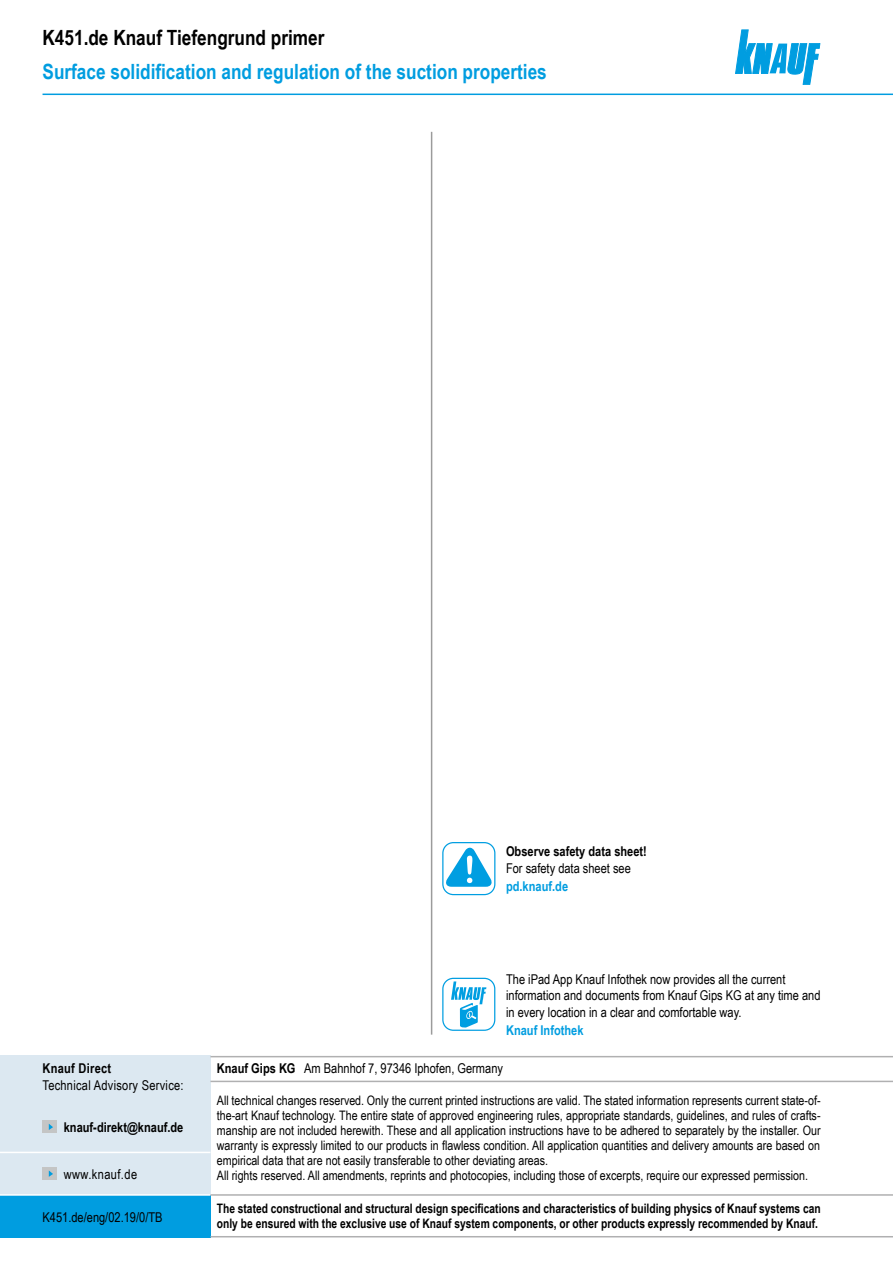
<style>
.page{position:relative;width:893px;height:1263px;background:#fff}
.page>*{position:absolute;margin:0;border:0;box-sizing:border-box;transform-origin:0 0}
.t1{font:700 21px "Arial Narrow";color:#009de0}
.t2{font:700 21px "Arial Narrow";color:#000}
.Piktogramm_Text_Dbl{font:13.5px/16.5px "Arial Narrow";color:#000}
.Piktogramm_Text_TB{font:700 13.5px "Arial Narrow";color:#000}
.Piktogramm_Text_Dbl-2{font:13.5px "Arial Narrow";letter-spacing:.02em;color:#000}
.Impressum_Drucknorm{font:13.5px "Arial Narrow";color:#000}
.Piktogramm_Text_TB-2{font:13.5px "Arial Narrow";color:#000}
.Link_Internet_cyan_D{font:700 13.5px "Arial Narrow";color:#009de0}
.Piktogramm_Text_Dbl-3{font:13.5px "Arial Narrow";letter-spacing:.03em;color:#000}
.Piktogramm_Text_TB-3{font:700 13.5px "Arial Narrow";letter-spacing:.02em;color:#000}
.Link_Internet_blau_T{font:700 13.5px "Arial Narrow";color:#009de0}
.t3{font:13.05px/15px "Arial Narrow";color:#000}
.t4{font:700 13.05px/15px "Arial Narrow";color:#000;scale:.96 1}
.s1{font-weight:700}
</style>
<div class="page">
<svg style="left:735px;top:30px;width:85px;height:54px"></svg>
<hr style="left:431px;top:132px;width:1px;height:903px;background:#9b9b9b">
<hr style="left:43px;top:94px;width:850px;height:1px;background:#009de0">
<div style="left:442px;top:978px;width:53px;height:53px;border:1px solid #009ee1;border-radius:11px"></div>
<svg style="left:451px;top:981px;width:35px;height:47px"></svg>
<div style="left:0;top:1195px;width:210px;height:42px;background:#009de0"></div>
<div style="left:0;top:1056px;width:210px;height:139px;background:#dce8f1"></div>
<div style="left:43px;top:1167px;width:14px;height:13px;background:#c4c5c5"></div>
<svg style="left:49px;top:1170px;width:4px;height:7px"></svg>
<div style="left:43px;top:1120px;width:14px;height:13px;background:#c4c5c5"></div>
<svg style="left:49px;top:1124px;width:4px;height:6px"></svg>
<hr style="left:0;top:1194px;width:210px;height:2px;background:#fff">
<hr style="left:0;top:1152px;width:210px;height:1px;background:#fff">
<hr style="left:210px;top:1194px;width:683px;height:2px;background:#b0b0b1">
<hr style="left:210px;top:1236px;width:683px;height:1px;background:#b0b0b1">
<hr style="left:210px;top:1056px;width:683px;height:1px;background:#b0b0b1">
<hr style="left:210px;top:1081px;width:683px;height:1px;background:#b0b0b1">
<div style="left:442px;top:842px;width:53px;height:53px;border:1px solid #009ee1;border-radius:11px"></div>
<svg style="left:445px;top:846px;width:48px;height:41px"></svg>
<h1 class="t2" style="left:43px;top:22px;width:283px">K451.de Knauf Tiefengrund primer</h1>
<h1 class="t1" style="left:43px;top:56px;width:506px">Surface solidification and regulation of the suction properties</h1>
<p class="Piktogramm_Text_TB" style="left:506px;top:841px;width:142px">Observe safety data sheet!</p>
<p class="Piktogramm_Text_TB-2" style="left:506px;top:858px;width:126px">For safety data sheet see</p>
<p class="Link_Internet_blau_T" style="left:506px;top:876px;width:64px">pd.knauf.de</p>
<p class="Piktogramm_Text_Dbl" style="left:506px;top:970px;width:316px">The iPad App Knauf Infothek now provides all the current information and documents from Knauf Gips KG at any time and in every location in a clear and comfortable way.</p>
<p class="Link_Internet_cyan_D" style="left:506px;top:1020px;width:79px">Knauf Infothek</p>
<p class="Piktogramm_Text_TB-3" style="left:43px;top:1058px;width:70px">Knauf Direct</p>
<p class="Piktogramm_Text_Dbl" style="left:217px;top:1060px;width:288px"><span class="s1">Knauf Gips KG</span> Am Bahnhof 7, 97346 Iphofen, Germany</p>
<p class="Piktogramm_Text_Dbl-2" style="left:43px;top:1075px;width:143px">Technical Advisory Service:</p>
<p class="Piktogramm_Text_TB" style="left:64px;top:1117px;width:121px">knauf-direkt@knauf.de</p>
<p class="Piktogramm_Text_Dbl-3" style="left:64px;top:1164px;width:75px">www.knauf.de</p>
<p class="Impressum_Drucknorm" style="left:43px;top:1207px;width:122px">K451.de/eng/02.19/0/TB</p>
<p class="t3" style="left:217px;top:1092px;width:605px">All technical changes reserved. Only the current printed instructions are valid. The stated information represents current state-of&shy;the-art Knauf technology. The entire state of approved engineering rules, appropriate standards, guidelines, and rules of crafts&shy;manship are not included herewith. These and all application instructions have to be adhered to separately by the installer. Our warranty is expressly limited to our products in flawless condition. All application quantities and delivery amounts are based on empirical data that are not easily transferable to other deviating areas.<br>All rights reserved. All amendments, reprints and photocopies, including those of excerpts, require our expressed permission.</p>
<p class="t4" style="left:217px;top:1200px;width:630px">The stated constructional and structural design specifications and characteristics of building physics of Knauf systems can only be ensured with the exclusive use of Knauf system components, or other products expressly recommended by Knauf.</p>
</div>
